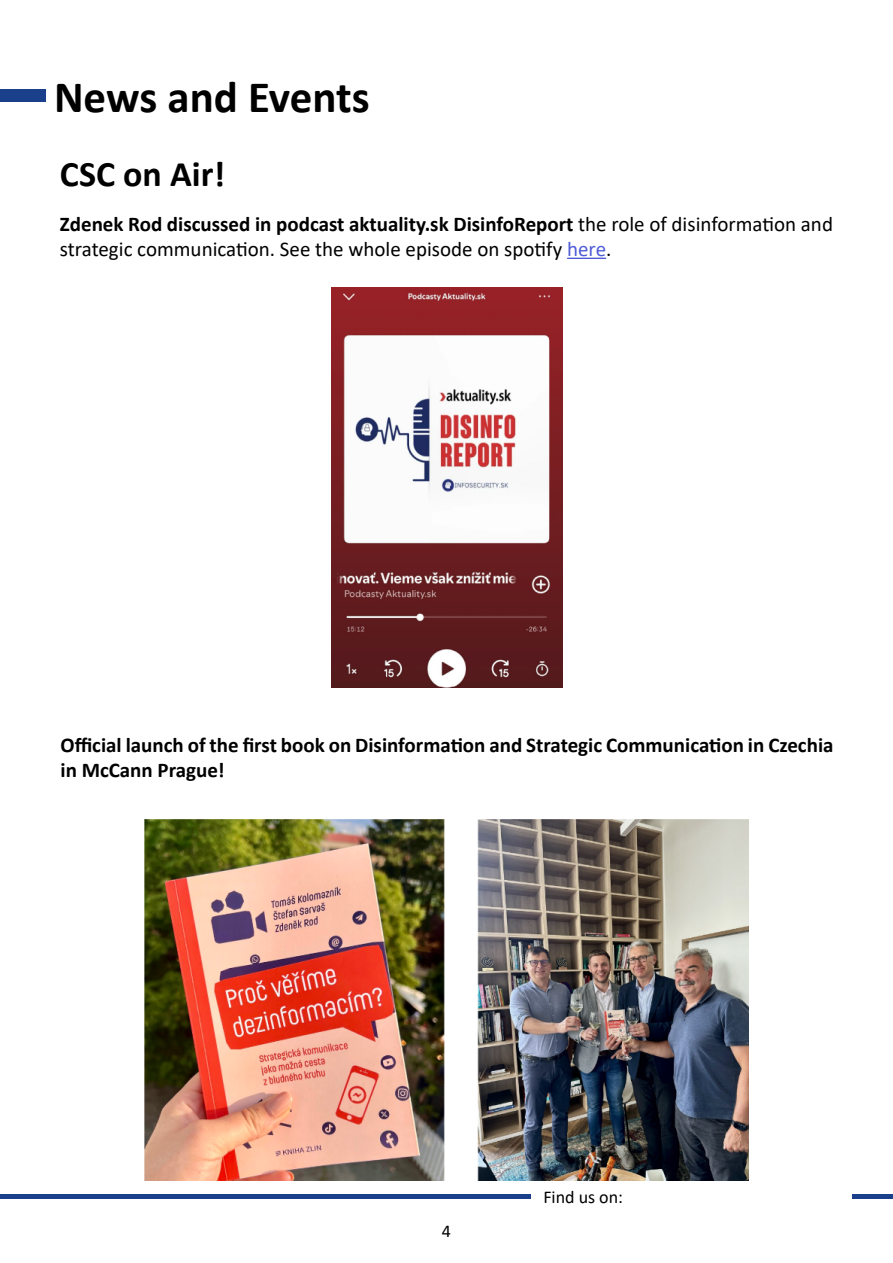
<style>
.page{position:relative;width:893px;height:1263px;background:#fff}
.page>*{position:absolute;margin:0;border:0;box-sizing:border-box;transform-origin:0 0}
.t1{font:700 45px "Calibri";color:#000}
.t2{font:700 36px "Calibri";color:#000}
.t3{font:21px/25.2px "Calibri";color:#000}
.t4{font:700 21px/25.2px "Calibri";color:#000}
.t5{font:18px "Calibri";color:#000}
.s1{font-weight:700}
.s2{color:#4f5cd6}
</style>
<div class="page">
<div style="left:0;top:89px;width:45px;height:12px;background:#1a408c"></div>
<div style="left:0;top:1194px;width:530px;height:5px;background:#1a408c"></div>
<div style="left:853px;top:1194px;width:40px;height:5px;background:#1a408c"></div>
<hr style="left:567px;top:258px;width:39px;height:1px;background:#4f5cd6">
<img style="left:145px;top:819px;width:603px;height:361px">
<img style="left:331px;top:287px;width:232px;height:401px">
<h1 class="t1" style="left:54px;top:65px;width:317px">News and Events</h1>
<h2 class="t2" style="left:60px;top:148px;width:167px">CSC on Air!</h2>
<p class="t3" style="left:60px;top:211px;width:774px"><span class="s1">Zdenek Rod discussed in podcast aktuality.sk DisinfoReport</span> the role of disinformation and strategic communication. See the whole episode on spotify <span class="s2">here</span>.</p>
<p class="t4" style="left:60px;top:732px;width:775px">Official launch of the first book on Disinformation and Strategic Communication in Czechia in McCann Prague!</p>
<p class="t5" style="left:442px;top:1218px;width:11px">4</p>
<p class="t5" style="left:543px;top:1185px;width:81px">Find us on:</p>
</div>
